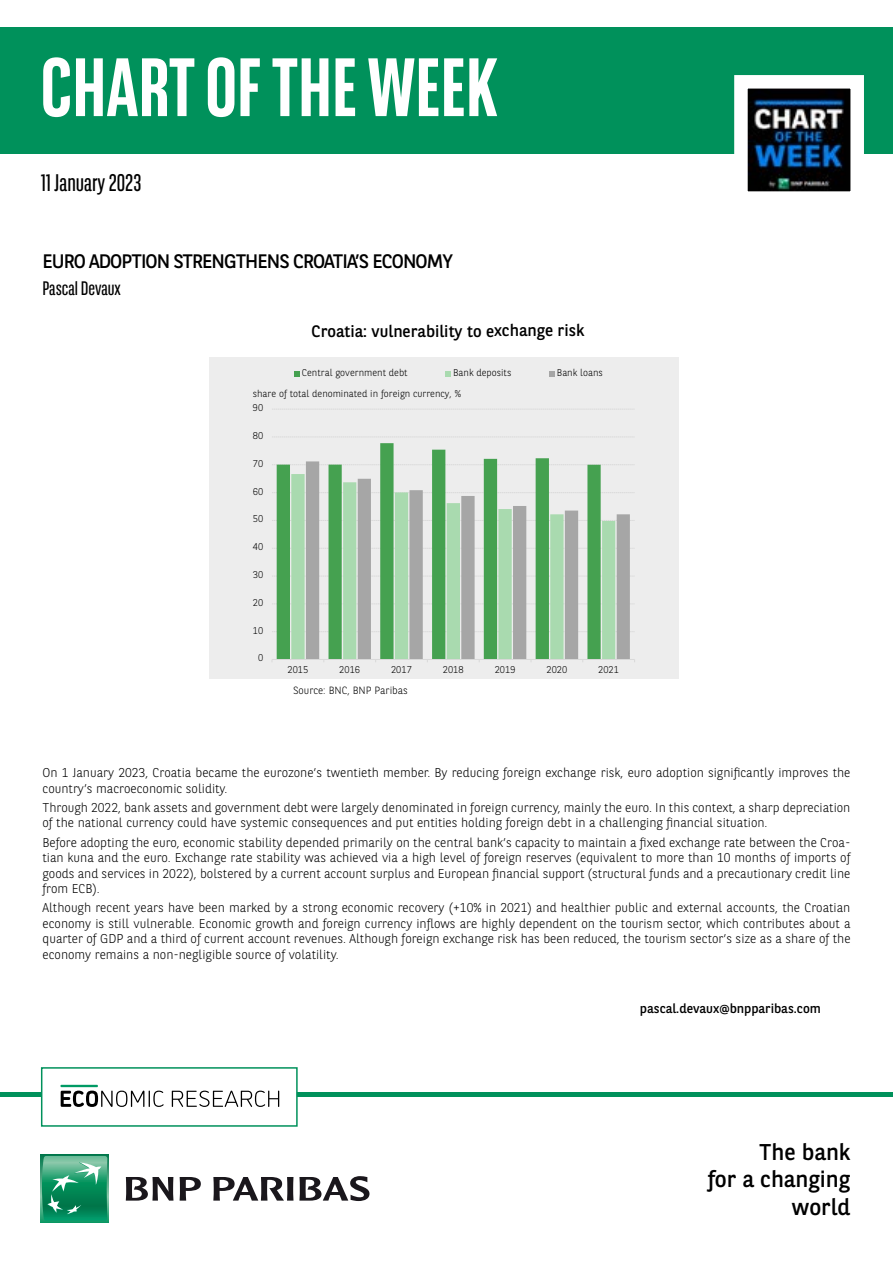
<style>
.page{position:relative;width:893px;height:1263px;background:#fff}
.page>*{position:absolute;margin:0;border:0;box-sizing:border-box;transform-origin:0 0}
.t1{font:700 82.5px "BNPP Sans Condensed";color:#fff}
.t2{font:24px "BNPP Sans Condensed";color:#000}
.t3{font:22.8px/27.3px "BNPP Sans";color:#000;text-align:right}
.t4{font:19.5px "BNPP Sans";letter-spacing:-.05em;color:#000}
.t5{font:19.5px "BNPP Sans Condensed";color:#000}
.t6{font:16.5px "BNPP Sans";letter-spacing:-.005em;color:#000}
.t7{font:13.05px "BNPP Sans";color:#000}
.t8{font:300 12.75px/15.3px "BNPP Sans";color:#000}
.t9{font:300 10.5px "BNPP Sans";color:#000}
.t10{font:300 9.75px "BNPP Sans";color:#000}
</style>
<div class="page">
<div style="left:1px;top:27px;width:892px;height:127px;background:#00915b"></div>
<hr style="left:0;top:1093px;width:893px;height:4px;background:#00915b">
<svg style="left:41px;top:1155px;width:68px;height:68px"></svg>
<svg style="left:42px;top:1156px;width:65px;height:64px;background:#35a178"></svg>
<svg style="left:126px;top:1177px;width:47px;height:23px"></svg>
<svg style="left:180px;top:1177px;width:21px;height:23px"></svg>
<svg style="left:213px;top:1176px;width:156px;height:25px"></svg>
<svg style="left:734px;top:75px;width:130px;height:117px;background:#606c78"></svg>
<div style="left:41px;top:1067px;width:257px;height:60px;background:#fff;border:2px solid #00915b"></div>
<svg style="left:172px;top:1090px;width:107px;height:17px"></svg>
<svg style="left:60px;top:1085px;width:104px;height:22px"></svg>
<div style="left:209px;top:357px;width:470px;height:321px;background:#ededed"></div>
<svg style="left:272px;top:409px;width:361px;height:1px"></svg>
<svg style="left:277px;top:443px;width:272px;height:216px"></svg>
<svg style="left:291px;top:474px;width:15px;height:185px;background:#b0dbb5"></svg>
<svg style="left:306px;top:461px;width:324px;height:198px"></svg>
<hr style="left:272px;top:659px;width:363px;height:1px;background:#d9d9d9">
<svg style="left:294px;top:371px;width:6px;height:6px"></svg>
<svg style="left:446px;top:371px;width:5px;height:6px"></svg>
<svg style="left:549px;top:371px;width:6px;height:6px"></svg>
<h1 class="t1" style="left:41px;top:39px;width:459px">CHART OF THE WEEK</h1>
<h2 class="t2" style="left:41px;top:168px;width:102px">11 January 2023</h2>
<h3 class="t4" style="left:43px;top:248px;width:412px">EURO ADOPTION STRENGTHENS CROATIA’S ECONOMY</h3>
<h3 class="t5" style="left:43px;top:276px;width:80px">Pascal Devaux</h3>
<p class="t6" style="left:312px;top:320px;width:274px">Croatia: vulnerability to exchange risk</p>
<p class="t10" style="left:302px;top:366px;width:107px">Central government debt</p>
<p class="t10" style="left:453px;top:366px;width:60px">Bank deposits</p>
<p class="t10" style="left:557px;top:366px;width:47px">Bank loans</p>
<p class="t10" style="left:253px;top:387px;width:210px">share of total denominated in foreign currency, %</p>
<p class="t10" style="left:253px;top:401px;width:12px">90</p>
<p class="t10" style="left:253px;top:429px;width:12px">80</p>
<p class="t10" style="left:253px;top:457px;width:12px">70</p>
<p class="t10" style="left:253px;top:484px;width:12px">60</p>
<p class="t10" style="left:253px;top:512px;width:12px">50</p>
<p class="t10" style="left:253px;top:540px;width:12px">40</p>
<p class="t10" style="left:253px;top:568px;width:12px">30</p>
<p class="t10" style="left:253px;top:596px;width:12px">20</p>
<p class="t10" style="left:253px;top:624px;width:12px">10</p>
<p class="t10" style="left:258px;top:651px;width:7px">0</p>
<p class="t10" style="left:287px;top:663px;width:22px">2015</p>
<p class="t10" style="left:339px;top:663px;width:22px">2016</p>
<p class="t10" style="left:391px;top:663px;width:22px">2017</p>
<p class="t10" style="left:443px;top:663px;width:22px">2018</p>
<p class="t10" style="left:495px;top:663px;width:22px">2019</p>
<p class="t10" style="left:546px;top:663px;width:22px">2020</p>
<p class="t10" style="left:598px;top:663px;width:22px">2021</p>
<p class="t9" style="left:293px;top:683px;width:116px">Source: BNC, BNP Paribas</p>
<p class="t8" style="left:43px;top:764px;width:809px">On 1 January 2023, Croatia became the eurozone’s twentieth member. By reducing foreign exchange risk, euro adoption significantly improves the country’s macroeconomic solidity.</p>
<p class="t8" style="left:43px;top:799px;width:809px">Through 2022, bank assets and government debt were largely denominated in foreign currency, mainly the euro. In this context, a sharp depreciation of the national currency could have systemic consequences and put entities holding foreign debt in a challenging financial situation.</p>
<p class="t8" style="left:43px;top:834px;width:809px;text-align:justify">Before adopting the euro, economic stability depended primarily on the central bank’s capacity to maintain a fixed exchange rate between the Croa&shy;tian kuna and the euro. Exchange rate stability was achieved via a high level of foreign reserves (equivalent to more than 10 months of imports of goods and services in 2022), bolstered by a current account surplus and European financial support (structural funds and a precautionary credit line from ECB).</p>
<p class="t8" style="left:43px;top:899px;width:809px;text-align:justify">Although recent years have been marked by a strong economic recovery (+10% in 2021) and healthier public and external accounts, the Croatian economy is still vulnerable. Economic growth and foreign currency inflows are highly dependent on the tourism sector, which contributes about a quarter of GDP and a third of current account revenues. Although foreign exchange risk has been reduced, the tourism sector’s size as a share of the economy remains a non-negligible source of volatility.</p>
<p class="t7" style="left:640px;top:1000px;width:182px">pascal.devaux@bnpparibas.com</p>
<h3 class="t3" style="left:708px;top:1137px;width:144px">The bank<br>for a changing world</h3>
</div>
